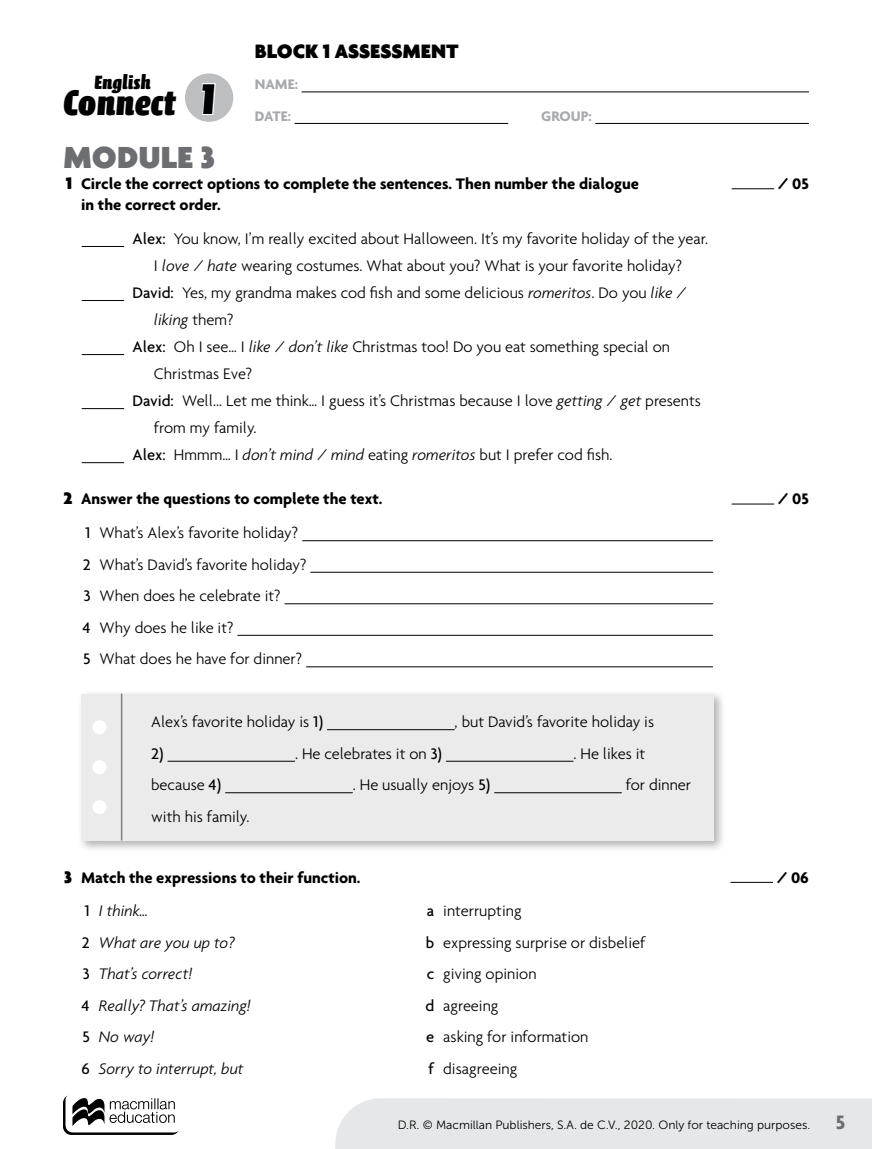
<style>
.page{position:relative;width:872px;height:1149px;background:#fff}
.page>*{position:absolute;margin:0;border:0;box-sizing:border-box;transform-origin:0 0}
.t1{font:900 36.15px "Calcite Pro";color:#000}
.t2{font:900 33px "Agenda";color:#6d6e71}
.t3{font:900 21px "Agenda";color:#000}
.t4{font:700 21px "Agenda";color:#6d6e71}
.t5{font:900 19.5px "Calcite Pro";color:#000}
.t6{font:300 16.5px/31.5px "Agenda";color:#000}
.t7{font:700 16.5px "Agenda";color:#000}
.t8{font:italic 300 16.5px/31.5px "Agenda";color:#000}
.t9{font:500 16.5px "Agenda";color:#000}
.t10{font:700 15px/31.5px "Agenda";color:#a7a9ac}
.t11{font:12px "Museo Sans 300";color:#000}
.s1{font-size:43.65px}
.s2{font-weight:900;font-size:18px}
.s3{font-weight:500}
.s4{font-style:italic}
.s5{font-style:normal}
.s6{font-weight:500;font-style:normal}
</style>
<div class="page">
<div style="left:335px;top:1098px;width:537px;height:50px;background:#e6e7e8"></div>
<svg style="left:63px;top:1094px;width:117px;height:40px"></svg>
<div style="left:65px;top:1091px;width:117px;height:41px;background:#fff;border-radius:8px"></div>
<svg style="left:72px;top:1098px;width:103px;height:28px"></svg>
<hr style="left:301px;top:91px;width:508px;height:1px;background:#000">
<hr style="left:294px;top:123px;width:214px;height:1px;background:#000">
<hr style="left:595px;top:123px;width:214px;height:1px;background:#000">
<div style="left:77px;top:689px;width:649px;height:163px;background:#000;opacity:.3"></div>
<div style="left:81px;top:693px;width:633px;height:147px;background:#ebebec"></div>
<div style="left:93px;top:720px;width:14px;height:14px;background:#fff;border-radius:50%"></div>
<div style="left:93px;top:760px;width:14px;height:14px;background:#fff;border-radius:50%"></div>
<div style="left:93px;top:800px;width:14px;height:14px;background:#fff;border-radius:50%"></div>
<hr style="left:121px;top:694px;width:1px;height:145px;background:#58595b">
<hr style="left:731px;top:188px;width:43px;height:1px;background:#000">
<hr style="left:731px;top:503px;width:43px;height:1px;background:#000">
<hr style="left:730px;top:881px;width:43px;height:1px;background:#000">
<hr style="left:82px;top:246px;width:42px;height:1px;background:#000">
<hr style="left:82px;top:300px;width:42px;height:1px;background:#000">
<hr style="left:82px;top:354px;width:42px;height:1px;background:#000">
<hr style="left:82px;top:408px;width:42px;height:1px;background:#000">
<hr style="left:82px;top:462px;width:42px;height:1px;background:#000">
<hr style="left:302px;top:540px;width:410px;height:1px;background:#000">
<hr style="left:311px;top:571px;width:401px;height:1px;background:#000">
<hr style="left:285px;top:603px;width:427px;height:1px;background:#000">
<hr style="left:238px;top:634px;width:474px;height:1px;background:#000">
<hr style="left:306px;top:666px;width:406px;height:1px;background:#000">
<hr style="left:327px;top:729px;width:127px;height:1px;background:#000">
<hr style="left:168px;top:760px;width:127px;height:1px;background:#000">
<hr style="left:446px;top:760px;width:127px;height:1px;background:#000">
<hr style="left:225px;top:792px;width:127px;height:1px;background:#000">
<hr style="left:494px;top:792px;width:127px;height:1px;background:#000">
<div style="left:185px;top:73px;width:48px;height:49px;background:#bcbec0;border-radius:50%"></div>
<svg style="left:201px;top:83px;width:15px;height:32px"></svg>
<p class="t5" style="left:94px;top:71px;width:58px">English</p>
<h1 class="t1" style="left:63px;top:82px;width:157px">Connect <span class="s1">1</span></h1>
<h2 class="t2" style="left:63px;top:137px;width:154px">MODULE 3</h2>
<p class="t3" style="left:255px;top:38px;width:205px">BLOCK 1 ASSESSMENT</p>
<p class="t10" style="left:255px;top:68px;width:45px">NAME:<br>DATE:</p>
<p class="t10" style="left:541px;top:100px;width:52px">GROUP:</p>
<p class="t7" style="left:66px;top:174px;width:575px"><span class="s2">1</span> Circle the correct options to complete the sentences. Then number the dialogue</p>
<p class="t7" style="left:778px;top:174px;width:33px">/ 05</p>
<p class="t7" style="left:81px;top:195px;width:141px">in the correct order.</p>
<p class="t6" style="left:132px;top:222px;width:577px"><span class="s3">Alex:</span> You know, I’m really excited about Halloween. It’s my favorite holiday of the year.</p>
<p class="t6" style="left:154px;top:249px;width:529px">I <span class="s4">love</span> / <span class="s4">hate</span> wearing costumes. What about you? What is your favorite holiday?</p>
<p class="t6" style="left:132px;top:276px;width:556px"><span class="s3">David:</span> Yes, my grandma makes cod fish and some delicious <span class="s4">romeritos</span>. Do you <span class="s4">like</span> /</p>
<p class="t8" style="left:154px;top:303px;width:81px">liking <span class="s5">them?</span></p>
<p class="t6" style="left:132px;top:330px;width:539px"><span class="s3">Alex:</span> Oh I see… I <span class="s4">like</span> / <span class="s4">don’t like</span> Christmas too! Do you eat something special on</p>
<p class="t6" style="left:154px;top:357px;width:100px">Christmas Eve?</p>
<p class="t6" style="left:132px;top:384px;width:570px"><span class="s3">David:</span> Well... Let me think… I guess it’s Christmas because I love <span class="s4">getting</span> / <span class="s4">get</span> presents</p>
<p class="t6" style="left:154px;top:411px;width:104px">from my family.</p>
<p class="t6" style="left:132px;top:438px;width:482px"><span class="s3">Alex:</span> Hmmm… I <span class="s4">don’t mind</span> / <span class="s4">mind</span> eating <span class="s4">romeritos</span> but I prefer cod fish.</p>
<p class="t7" style="left:63px;top:489px;width:321px"><span class="s2">2</span> Answer the questions to complete the text.</p>
<p class="t7" style="left:778px;top:489px;width:33px">/ 05</p>
<p class="t6" style="left:82px;top:516px;width:225px"><span class="s3">1</span> What’s Alex’s favorite holiday?<br><span class="s3">2</span> What’s David’s favorite holiday?<br><span class="s3">3</span> When does he celebrate it?<br><span class="s3">4</span> Why does he like it?<br><span class="s3">5</span> What does he have for dinner?</p>
<p class="t6" style="left:151px;top:705px;width:173px">Alex’s favorite holiday is <span class="s3">1)</span></p>
<p class="t6" style="left:454px;top:705px;width:201px">, but David’s favorite holiday is</p>
<p class="t9" style="left:151px;top:743px;width:14px">2)</p>
<p class="t6" style="left:295px;top:737px;width:148px">. He celebrates it on <span class="s3">3)</span></p>
<p class="t6" style="left:573px;top:737px;width:73px">. He likes it</p>
<p class="t6" style="left:151px;top:768px;width:72px">because <span class="s3">4)</span></p>
<p class="t6" style="left:353px;top:768px;width:139px">. He usually enjoys <span class="s3">5)</span></p>
<p class="t6" style="left:625px;top:768px;width:67px">for dinner</p>
<p class="t6" style="left:151px;top:800px;width:100px">with his family.</p>
<p class="t7" style="left:64px;top:867px;width:298px"><span class="s2">3</span> Match the expressions to their function.</p>
<p class="t7" style="left:776px;top:867px;width:34px">/ 06</p>
<p class="t8" style="left:81px;top:894px;width:171px"><span class="s6">1</span> I think…<br><span class="s6">2</span> What are you up to?<br><span class="s6">3</span> That’s correct!<br><span class="s6">4</span> Really? That’s amazing!<br><span class="s6">5</span> No way!<br><span class="s6">6</span> Sorry to interrupt, but</p>
<p class="t6" style="left:425px;top:894px;width:222px"><span class="s3">a</span> interrupting<br><span class="s3">b</span> expressing surprise or disbelief <span class="s3">c</span> giving opinion<br><span class="s3">d</span> agreeing<br><span class="s3">e</span> asking for information<br><span class="s3">f</span> disagreeing</p>
<p class="t11" style="left:398px;top:1117px;width:414px">D.R. © Macmillan Publishers, S.A. de C.V., 2020. Only for teaching purposes.</p>
<p class="t4" style="left:835px;top:1109px;width:11px">5</p>
</div>
